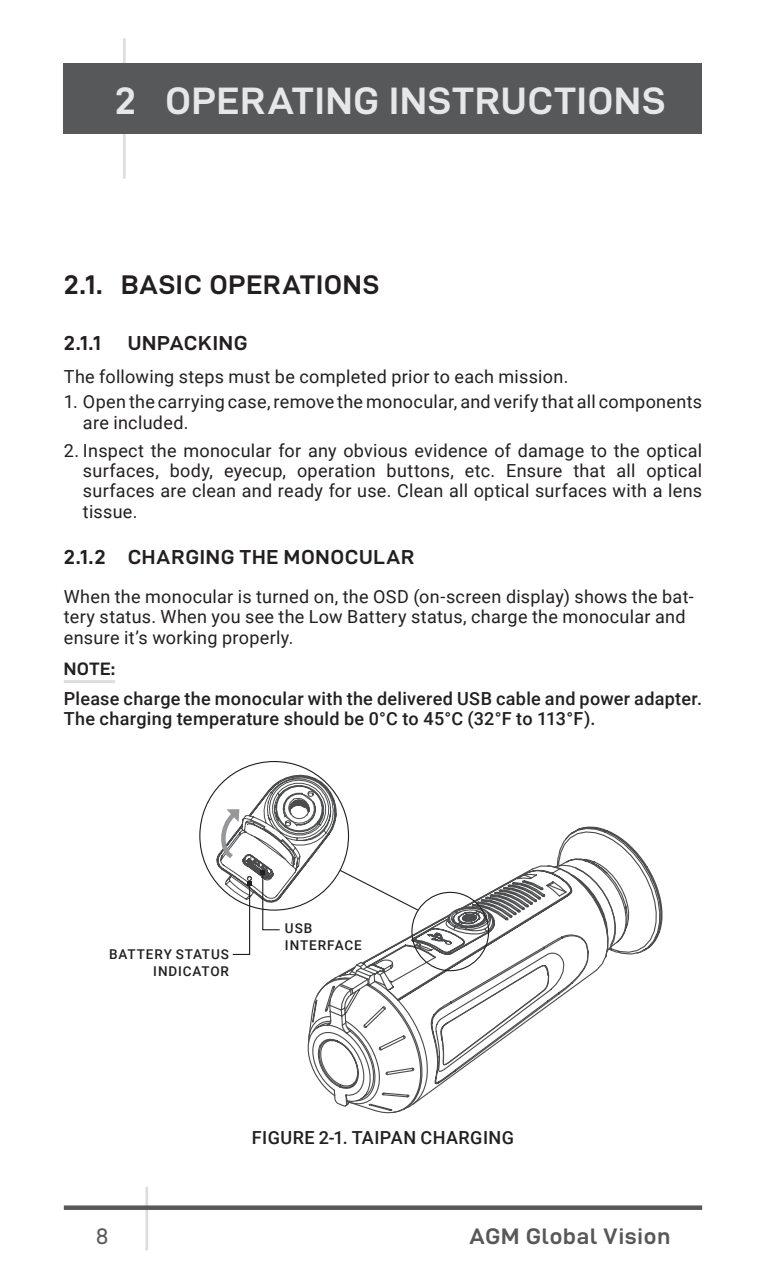
<style>
.page{position:relative;width:766px;height:1276px;background:#fff}
.page>*{position:absolute;margin:0;border:0;box-sizing:border-box;transform-origin:0 0}
.t1{font:38.25px "D DIN Exp Bold";letter-spacing:.025em;color:#e6e7e9}
.t2{font:27px "D DIN Exp Bold";letter-spacing:.03em;color:#231f20}
.t3{font:22.5px "D DIN Exp Bold";letter-spacing:.035em;color:#57585a}
.t4{font:22.5px "D DIN Exp";color:#57585a}
.t5{font:20.25px "D DIN Exp Bold";letter-spacing:.04em;color:#231f20}
.t6{font:18px/20.2px "Roboto";letter-spacing:.015em;color:#231f20}
.t7{font:500 18px/20.2px "Roboto";letter-spacing:.015em;color:#231f20}
.t8{font:18px "D DIN Exp Bold";color:#231f20}
.t9{font:500 13.5px/16.9px "Roboto";letter-spacing:.065em;color:#231f20}
</style>
<div class="page">
<hr style="left:145px;top:1186px;width:3px;height:64px;background:#dcdddf">
<div style="left:64px;top:1205px;width:638px;height:5px;background:#57585a"></div>
<hr style="left:123px;top:38px;width:3px;height:141px;background:#dcdddf">
<div style="left:64px;top:64px;width:638px;height:70px;background:#57585a"></div>
<hr style="left:64px;top:680px;width:51px;height:3px;background:#dcdddf">
<svg style="left:307px;top:826px;width:355px;height:288px"></svg>
<svg style="left:216px;top:774px;width:203px;height:181px"></svg>
<h1 class="t1" style="left:115px;top:79px;width:551px">2 OPERATING INSTRUCTIONS</h1>
<h2 class="t2" style="left:64px;top:270px;width:317px">2.1. BASIC OPERATIONS</h2>
<p class="t5" style="left:64px;top:332px;width:38px">2.1.1</p>
<p class="t5" style="left:128px;top:332px;width:121px">UNPACKING</p>
<p class="t6" style="left:64px;top:366px;width:506px">The following steps must be completed prior to each mission.</p>
<p class="t6" style="left:83px;top:391px;width:620px;text-indent:-19px">1. Open the carrying case, remove the monocular, and verify that all components are included.</p>
<p class="t6" style="left:83px;top:439px;width:620px;text-align:justify;text-indent:-19px">2. Inspect the monocular for any obvious evidence of damage to the optical surfaces, body, eyecup, operation buttons, etc. Ensure that all optical surfaces are clean and ready for use. Clean all optical surfaces with a lens tissue.</p>
<p class="t5" style="left:64px;top:545px;width:352px">2.1.2 CHARGING THE MONOCULAR</p>
<p class="t6" style="left:64px;top:586px;width:631px">When the monocular is turned on, the OSD (on-screen display) shows the bat&shy;tery status. When you see the Low Battery status, charge the monocular and ensure it’s working properly.</p>
<p class="t8" style="left:64px;top:658px;width:53px">NOTE:</p>
<p class="t7" style="left:64px;top:687px;width:639px">Please charge the monocular with the delivered USB cable and power adapter.<br>The charging temperature should be 0°C to 45°C (32°F to 113°F).</p>
<p class="t9" style="left:109px;top:945px;width:121px;text-align:right">BATTERY STATUS<br>INDICATOR</p>
<p class="t9" style="left:285px;top:919px;width:78px">USB<br>INTERFACE</p>
<p class="t7" style="left:252px;top:1127px;width:264px">FIGURE 2-1. TAIPAN CHARGING</p>
<p class="t4" style="left:96px;top:1223px;width:14px">8</p>
<p class="t3" style="left:469px;top:1223px;width:202px">AGM Global Vision</p>
</div>
